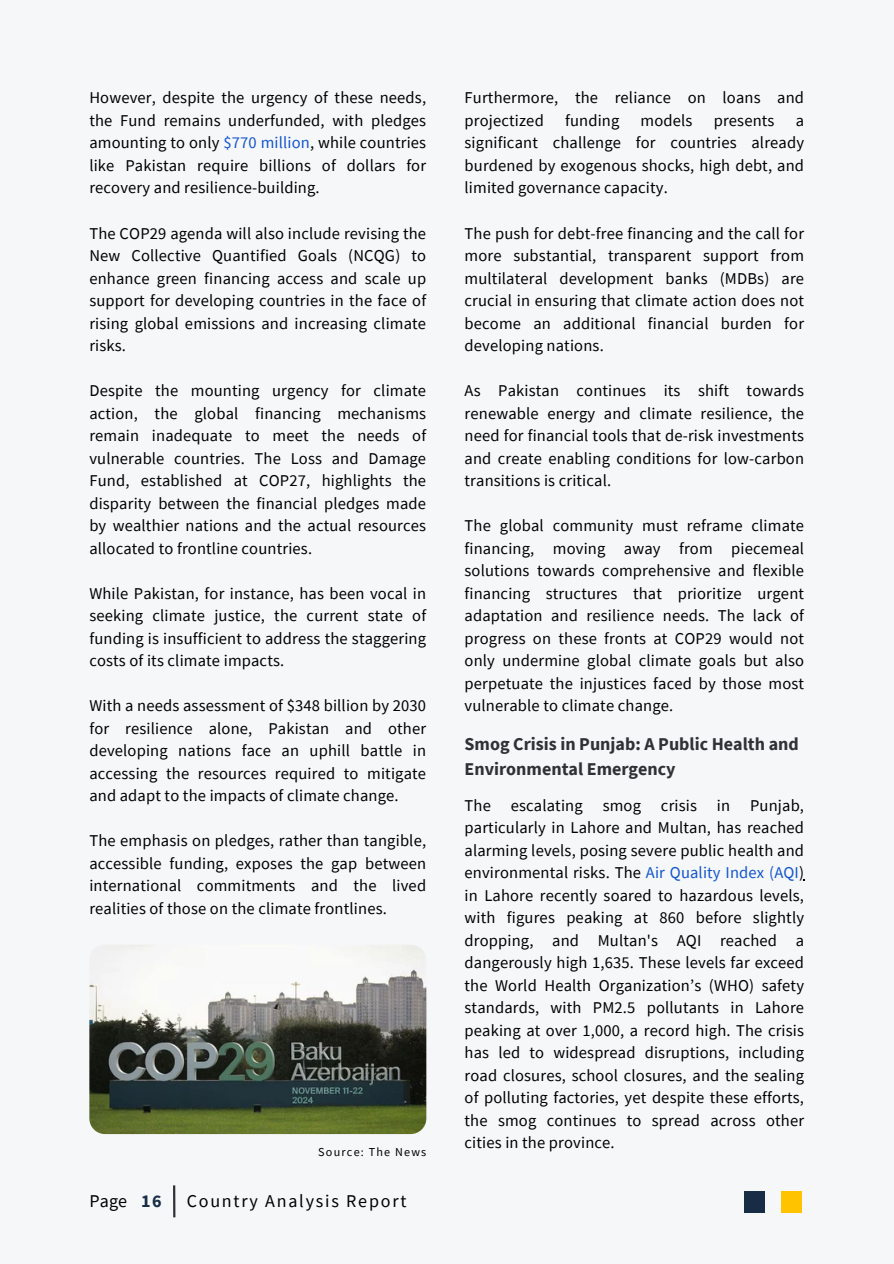
<style>
.page{position:relative;width:894px;height:1264px;background:#fff}
.page>*{position:absolute;margin:0;border:0;box-sizing:border-box;transform-origin:0 0}
.t1{font:700 18px/24.8px "Source Sans Pro";color:#303035}
.t2{font:18px "Source Sans Pro";letter-spacing:.1em;color:#000}
.t3{font:700 18px "Source Sans Pro";color:#172d45}
.t4{font:16.5px/22.5px "Source Sans Pro";letter-spacing:.01em;color:#000;text-align:justify}
.t5{font:12.15px "Source Sans Pro";letter-spacing:.1em;color:#000}
.s1{color:#15c}
</style>
<div class="page">
<div style="left:0;top:0;width:893px;height:1263px;background:#f6f7f9"></div>
<hr style="left:173px;top:1185px;width:2px;height:32px;background:#303035">
<div style="left:743px;top:1190px;width:21px;height:22px;background:#172d45"></div>
<div style="left:781px;top:1190px;width:20px;height:22px;background:#ffc300"></div>
<img style="left:89px;top:945px;width:337px;height:189px">
<h2 class="t4" style="left:89px;top:86px;width:338px">However, despite the urgency of these needs, the Fund remains underfunded, with pledges amounting to only <span class="s1">$770 million</span>, while countries like Pakistan require billions of dollars for recovery and resilience-building.</h2>
<h2 class="t4" style="left:89px;top:221px;width:338px">The COP29 agenda will also include revising the New Collective Quantified Goals (NCQG) to enhance green financing access and scale up support for developing countries in the face of rising global emissions and increasing climate risks.</h2>
<h2 class="t4" style="left:89px;top:379px;width:338px">Despite the mounting urgency for climate action, the global financing mechanisms remain inadequate to meet the needs of vulnerable countries. The Loss and Damage Fund, established at COP27, highlights the disparity between the financial pledges made by wealthier nations and the actual resources allocated to frontline countries.</h2>
<p class="t4" style="left:89px;top:581px;width:338px">While Pakistan, for instance, has been vocal in seeking climate justice, the current state of funding is insufficient to address the staggering costs of its climate impacts.</p>
<p class="t4" style="left:89px;top:694px;width:338px">With a needs assessment of $348 billion by 2030 for resilience alone, Pakistan and other developing nations face an uphill battle in accessing the resources required to mitigate and adapt to the impacts of climate change.</p>
<h2 class="t4" style="left:89px;top:829px;width:338px">The emphasis on pledges, rather than tangible, accessible funding, exposes the gap between international commitments and the lived realities of those on the climate frontlines.</h2>
<h2 class="t5" style="left:318px;top:1144px;width:109px">Source: The News</h2>
<h2 class="t2" style="left:89px;top:1189px;width:39px">Page</h2>
<h2 class="t3" style="left:141px;top:1189px;width:22px">16</h2>
<h2 class="t2" style="left:187px;top:1189px;width:221px">Country Analysis Report</h2>
<p class="t4" style="left:464px;top:86px;width:341px">Furthermore, the reliance on loans and projectized</p>
<p class="t4" style="left:565px;top:109px;width:56px">funding</p>
<p class="t4" style="left:640px;top:109px;width:53px">models</p>
<p class="t4" style="left:713px;top:109px;width:62px">presents</p>
<p class="t4" style="left:464px;top:109px;width:341px;text-indent:331px">a significant challenge for countries already burdened by exogenous shocks, high debt, and limited governance capacity.</p>
<h2 class="t4" style="left:464px;top:221px;width:341px">The push for debt-free financing and the call for more substantial, transparent support from multilateral development banks (MDBs) are crucial in ensuring that climate action does not become an additional financial burden for developing nations.</h2>
<h2 class="t4" style="left:464px;top:379px;width:341px">As Pakistan continues its shift towards renewable energy and climate resilience, the need for financial tools that de-risk investments and create enabling conditions for low-carbon transitions is critical.</h2>
<h2 class="t4" style="left:464px;top:514px;width:341px">The global community must reframe climate financing, moving away from piecemeal solutions towards comprehensive and flexible financing structures that prioritize urgent adaptation and resilience needs. The lack of progress on these fronts at COP29 would not only undermine global climate goals but also perpetuate the injustices faced by those most vulnerable to climate change.</h2>
<h1 class="t1" style="left:464px;top:731px;width:335px">Smog Crisis in Punjab: A Public Health and<br>Environmental Emergency</h1>
<h2 class="t4" style="left:464px;top:793px;width:341px">The escalating smog crisis in Punjab, particularly in Lahore and Multan, has reached alarming levels, posing severe public health and environmental risks. The <span class="s1">Air Quality Index (AQI</span>) in Lahore recently soared to hazardous levels, with figures peaking at 860 before slightly dropping, and Multan's AQI reached a dangerously high 1,635. These levels far exceed the World Health Organization’s (WHO) safety standards, with PM2.5 pollutants in Lahore peaking at over 1,000, a record high. The crisis has led to widespread disruptions, including road closures, school closures, and the sealing of polluting factories, yet despite these efforts, the smog continues to spread across other cities in the province.</h2>
</div>
